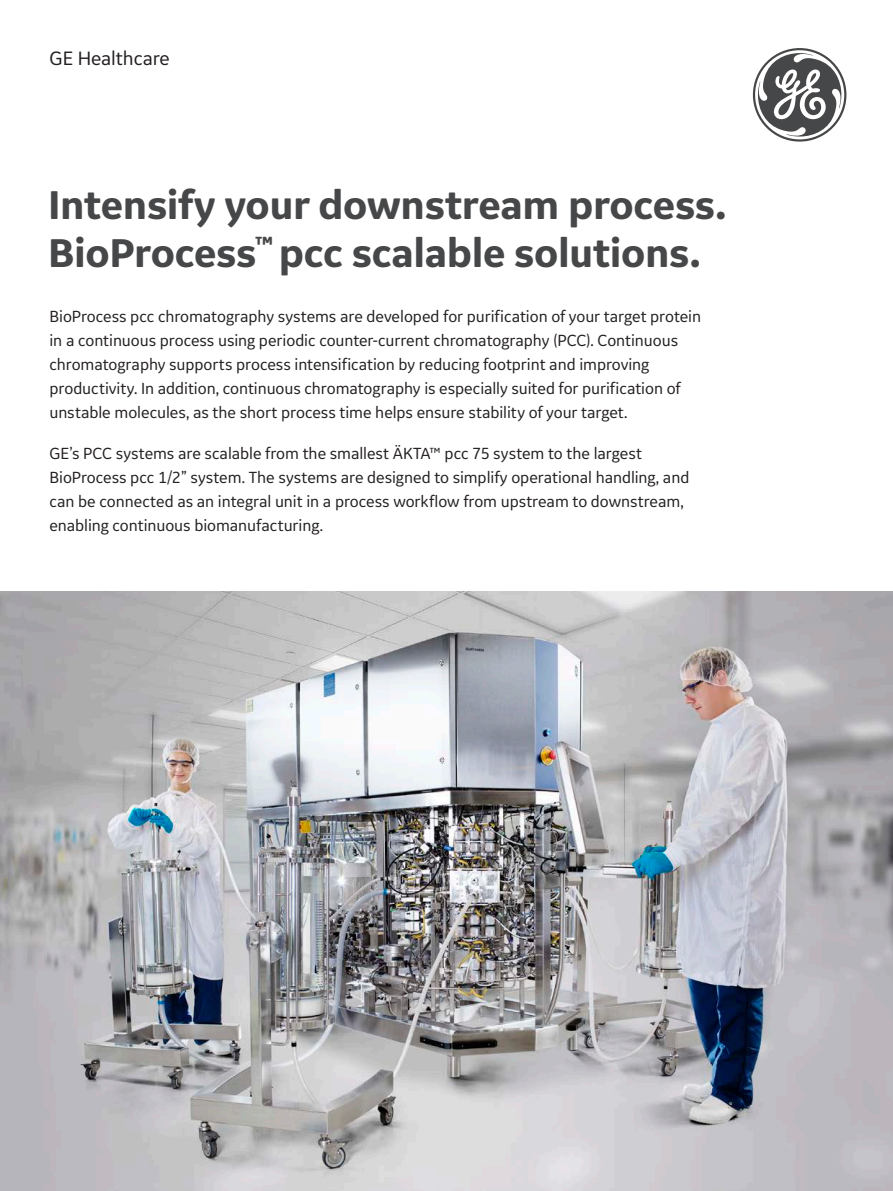
<style>
.page{position:relative;width:893px;height:1191px;background:#fff}
.page>*{position:absolute;margin:0;border:0;box-sizing:border-box;transform-origin:0 0}
.t1{font:700 42px/48px "GE Inspira Sans";letter-spacing:-.01em;color:#464748}
.t2{font:20.25px "GE Inspira Sans";letter-spacing:-.01em;color:#231f20}
.t3{font:16.8px/24px "GE Inspira Sans";letter-spacing:-.005em;color:#231f20}
</style>
<div class="page">
<img style="left:0;top:591px;width:893px;height:600px">
<svg style="left:753px;top:48px;width:93px;height:94px"></svg>
<p class="t2" style="left:50px;top:46px;width:122px">GE Healthcare</p>
<h1 class="t1" style="left:48px;top:180px;width:680px">Intensify your downstream process.<br>BioProcess<sup>™</sup> pcc scalable solutions.</h1>
<p class="t3" style="left:50px;top:304px;width:653px">BioProcess pcc chromatography systems are developed for purification of your target protein in a continuous process using periodic counter-current chromatography (PCC). Continuous chromatography supports process intensification by reducing footprint and improving productivity. In addition, continuous chromatography is especially suited for purification of unstable molecules, as the short process time helps ensure stability of your target.</p>
<p class="t3" style="left:50px;top:441px;width:641px">GE’s PCC systems are scalable from the smallest ÄKTA™ pcc 75 system to the largest BioProcess pcc 1/2” system. The systems are designed to simplify operational handling, and can be connected as an integral unit in a process workflow from upstream to downstream, enabling continuous biomanufacturing.</p>
</div>
